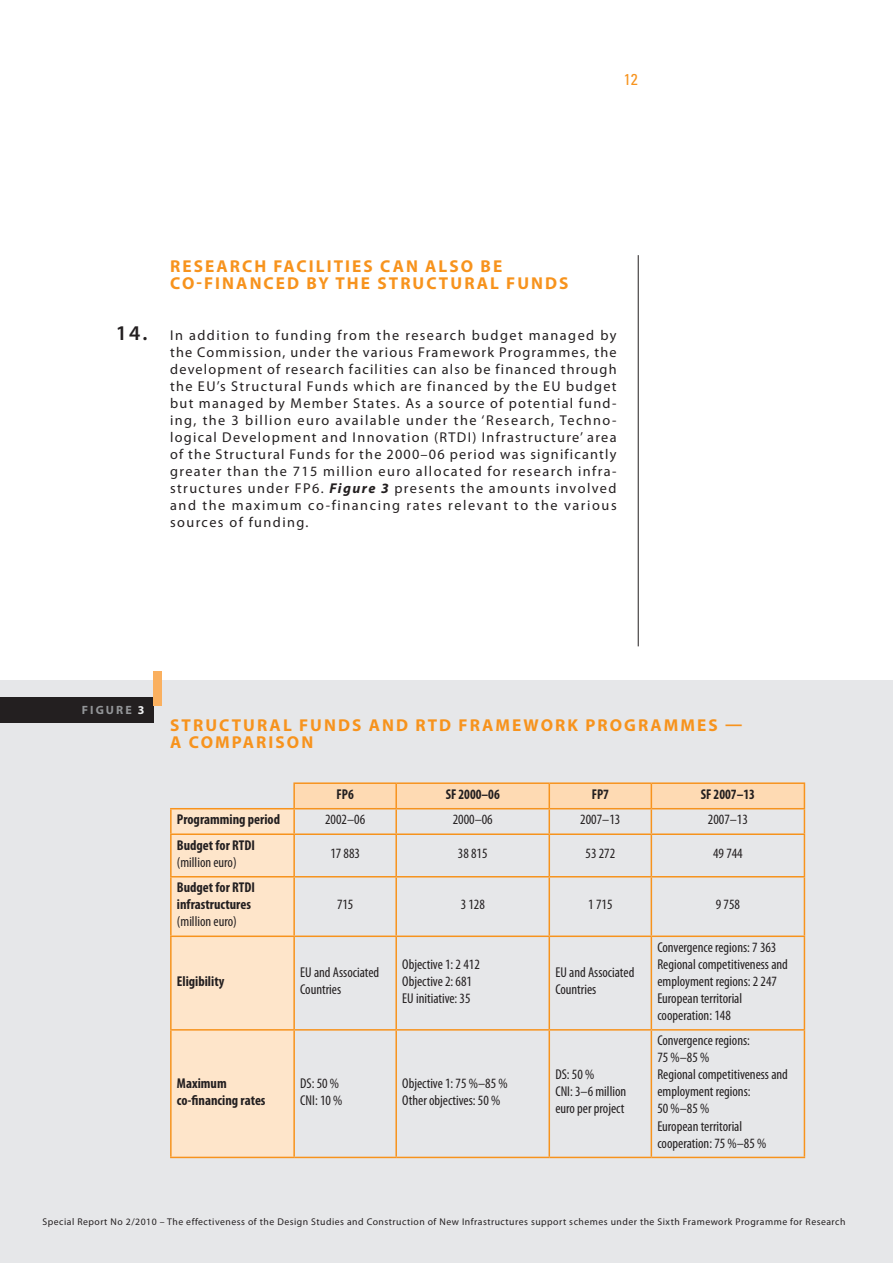
<style>
.page{position:relative;width:893px;height:1263px;background:#fff}
.page>*{position:absolute;margin:0;border:0;box-sizing:border-box;transform-origin:0 0}
.t1{font:600 21px "Myriad Pro";color:#231f20}
.t2{font:700 17.25px/17px "Myriad Pro";letter-spacing:.12em;color:#f7931d}
.t3{font:condensed 15.75px "Univers LT Std";color:#f7931d}
.t4{font:14.25px/17px "Myriad Pro";letter-spacing:.1em;color:#231f20;text-align:justify}
.t5{font:condensed 14.25px/17.1px "Myriad Pro";color:#231f20}
.t6{font:700 condensed 14.25px/17.1px "Myriad Pro";color:#231f20}
.t7{font:700 condensed 14.25px "Myriad Pro";color:#231f20;scale:.95 1}
.t8{font:700 12px "Myriad Pro";color:#939598}
.t9{font:9.75px "Myriad Pro";letter-spacing:.05em;color:#231f20}
.s1{font-weight:400;font-size:14.25px}
.s2{font-weight:700;font-style:italic}
.s3{color:#f2f3f4}
</style>
<div class="page">
<div style="left:0;top:1174px;width:893px;height:89px;background:#e6e7e9"></div>
<hr style="left:638px;top:255px;width:1px;height:391px;background:#231f20">
<div style="left:0;top:680px;width:893px;height:511px;background:#e6e7e9"></div>
<hr style="left:293px;top:782px;width:103px;height:2px;background:#f7931d">
<hr style="left:396px;top:782px;width:153px;height:2px;background:#f7931d">
<hr style="left:549px;top:782px;width:102px;height:2px;background:#f7931d">
<hr style="left:651px;top:782px;width:154px;height:2px;background:#f7931d">
<hr style="left:170px;top:809px;width:2px;height:24px;background:#f7931d">
<hr style="left:170px;top:808px;width:124px;height:1px;background:#f7931d">
<svg style="left:171px;top:783px;width:634px;height:374px"></svg>
<hr style="left:170px;top:835px;width:2px;height:41px;background:#f7931d">
<hr style="left:170px;top:937px;width:2px;height:92px;background:#f7931d">
<hr style="left:170px;top:833px;width:124px;height:2px;background:#f7931d">
<hr style="left:294px;top:833px;width:102px;height:2px;background:#f7931d">
<hr style="left:396px;top:833px;width:153px;height:2px;background:#f7931d">
<hr style="left:549px;top:833px;width:102px;height:2px;background:#f7931d">
<hr style="left:651px;top:833px;width:154px;height:2px;background:#f7931d">
<hr style="left:293px;top:835px;width:2px;height:41px;background:#f7931d">
<hr style="left:395px;top:835px;width:2px;height:41px;background:#f7931d">
<hr style="left:549px;top:835px;width:1px;height:41px;background:#f7931d">
<hr style="left:651px;top:835px;width:1px;height:41px;background:#f7931d">
<hr style="left:804px;top:835px;width:1px;height:41px;background:#f7931d">
<hr style="left:293px;top:937px;width:2px;height:92px;background:#f7931d">
<hr style="left:395px;top:937px;width:2px;height:92px;background:#f7931d">
<hr style="left:549px;top:937px;width:1px;height:92px;background:#f7931d">
<hr style="left:651px;top:937px;width:1px;height:92px;background:#f7931d">
<hr style="left:804px;top:937px;width:1px;height:92px;background:#f7931d">
<hr style="left:170px;top:877px;width:2px;height:58px;background:#f7931d">
<hr style="left:170px;top:1030px;width:2px;height:127px;background:#f7931d">
<hr style="left:170px;top:876px;width:124px;height:1px;background:#f7931d">
<hr style="left:170px;top:1029px;width:124px;height:1px;background:#f7931d">
<hr style="left:294px;top:876px;width:102px;height:1px;background:#f7931d">
<hr style="left:396px;top:876px;width:153px;height:1px;background:#f7931d">
<hr style="left:549px;top:876px;width:102px;height:1px;background:#f7931d">
<hr style="left:651px;top:876px;width:154px;height:1px;background:#f7931d">
<hr style="left:294px;top:1029px;width:102px;height:1px;background:#f7931d">
<hr style="left:396px;top:1029px;width:153px;height:1px;background:#f7931d">
<hr style="left:549px;top:1029px;width:102px;height:1px;background:#f7931d">
<hr style="left:651px;top:1029px;width:154px;height:1px;background:#f7931d">
<hr style="left:293px;top:877px;width:2px;height:58px;background:#f7931d">
<hr style="left:395px;top:877px;width:2px;height:58px;background:#f7931d">
<hr style="left:549px;top:877px;width:1px;height:58px;background:#f7931d">
<hr style="left:651px;top:877px;width:1px;height:58px;background:#f7931d">
<hr style="left:804px;top:877px;width:1px;height:58px;background:#f7931d">
<hr style="left:293px;top:1030px;width:2px;height:127px;background:#f7931d">
<hr style="left:395px;top:1030px;width:2px;height:127px;background:#f7931d">
<hr style="left:549px;top:1030px;width:1px;height:127px;background:#f7931d">
<hr style="left:651px;top:1030px;width:1px;height:127px;background:#f7931d">
<hr style="left:804px;top:1030px;width:1px;height:127px;background:#f7931d">
<hr style="left:170px;top:935px;width:124px;height:2px;background:#f7931d">
<hr style="left:170px;top:1157px;width:124px;height:1px;background:#f7931d">
<hr style="left:294px;top:935px;width:102px;height:2px;background:#f7931d">
<hr style="left:396px;top:935px;width:153px;height:2px;background:#f7931d">
<hr style="left:549px;top:935px;width:102px;height:2px;background:#f7931d">
<hr style="left:651px;top:935px;width:154px;height:2px;background:#f7931d">
<hr style="left:294px;top:1157px;width:102px;height:1px;background:#f7931d">
<hr style="left:396px;top:1157px;width:153px;height:1px;background:#f7931d">
<hr style="left:549px;top:1157px;width:102px;height:1px;background:#f7931d">
<hr style="left:651px;top:1157px;width:154px;height:1px;background:#f7931d">
<div style="left:0;top:697px;width:153px;height:26px;background:#231f20"></div>
<div style="left:153px;top:672px;width:9px;height:34px;background:#fab05f"></div>
<p class="t3" style="left:624px;top:69px;width:15px">12</p>
<p class="t2" style="left:170px;top:257px;width:400px">RESEARCH FACILITIES CAN ALSO BE<br>CO-FINANCED BY THE STRUCTURAL FUNDS</p>
<h1 class="t1" style="left:116px;top:320px;width:43px">14. <span class="s1">I</span></h1>
<p class="t4" style="left:170px;top:327px;width:448px;text-indent:5px">n addition to funding from the research budget managed by the Commission, under the various Framework Programmes, the development of research facilities can also be financed through the EU’s Structural Funds which are financed by the EU budget but managed by Member States. As a source of potential fund&shy;ing, the 3 billion euro available under the ‘Research, Techno&shy;logical Development and I nnovation (RTDI) I nfrastructure’ area of the Structural Funds for the 2000–06 period was significantly greater than the 715 million euro allocated for research infra&shy;structures under FP6. <span class="s2">Figure 3</span> presents the amounts involved and the maximum co-financing rates relevant to the various sources of funding.</p>
<p class="t8" style="left:82px;top:702px;width:64px">F IGURE <span class="s3">3</span></p>
<p class="t2" style="left:170px;top:716px;width:25px">STRUCTURA</p>
<p class="t2" style="left:283px;top:716px;width:30px">L FUNDS</p>
<p class="t2" style="left:369px;top:716px;width:14px">AND</p>
<p class="t2" style="left:415px;top:716px;width:68px">RTD FRAME</p>
<p class="t2" style="left:524px;top:716px;width:75px">WORKPRO</p>
<p class="t2" style="left:624px;top:716px;width:28px">GRAMMES</p>
<p class="t2" style="left:725px;top:716px;width:19px">—</p>
<p class="t2" style="left:170px;top:733px;width:32px">A COMPARISON</p>
<p class="t7" style="left:337px;top:785px;width:20px">FP6</p>
<p class="t7" style="left:446px;top:785px;width:59px">SF 2000–06</p>
<p class="t7" style="left:592px;top:785px;width:20px">FP7</p>
<p class="t7" style="left:701px;top:785px;width:59px">SF 2007–13</p>
<p class="t6" style="left:177px;top:811px;width:105px">Programming period</p>
<p class="t5" style="left:325px;top:811px;width:42px">2002–06</p>
<p class="t5" style="left:453px;top:811px;width:42px">2000–06</p>
<p class="t5" style="left:580px;top:811px;width:42px">2007–13</p>
<p class="t5" style="left:708px;top:811px;width:42px">2007–13</p>
<p class="t6" style="left:177px;top:836px;width:80px">Budget for RTDI</p>
<p class="t5" style="left:177px;top:853px;width:61px">(million euro)</p>
<p class="t5" style="left:330px;top:845px;width:31px">17 883</p>
<p class="t5" style="left:458px;top:845px;width:31px">38 815</p>
<p class="t5" style="left:585px;top:845px;width:31px">53 272</p>
<p class="t5" style="left:713px;top:845px;width:31px">49 744</p>
<p class="t6" style="left:177px;top:878px;width:80px">Budget for RTDI infrastructures</p>
<p class="t5" style="left:177px;top:913px;width:61px">(million euro)</p>
<p class="t5" style="left:337px;top:896px;width:18px">715</p>
<p class="t5" style="left:461px;top:896px;width:26px">3 128</p>
<p class="t5" style="left:588px;top:896px;width:26px">1 715</p>
<p class="t5" style="left:716px;top:896px;width:26px">9 758</p>
<p class="t6" style="left:177px;top:972px;width:49px">Eligibility</p>
<p class="t5" style="left:300px;top:964px;width:80px">EU and Associated<br>Countries</p>
<p class="t5" style="left:402px;top:955px;width:79px">Objective 1: 2 412<br>Objective 2: 681<br>EU initiative: 35</p>
<p class="t5" style="left:555px;top:964px;width:80px">EU and Associated<br>Countries</p>
<p class="t6" style="left:177px;top:1074px;width:90px">Maximum co-financing rates</p>
<p class="t5" style="left:300px;top:1074px;width:44px">DS: 50 %<br>CNI: 10 %</p>
<p class="t5" style="left:402px;top:1074px;width:107px">Objective 1: 75 %–85 %<br>Other objectives: 50 %</p>
<p class="t5" style="left:555px;top:1066px;width:72px">DS: 50 %<br>CNI: 3–6 million euro per project</p>
<p class="t5" style="left:657px;top:938px;width:132px">Convergence regions: 7 363<br>Regional competitiveness and employment regions: 2 247<br>European territorial cooperation: 148</p>
<p class="t5" style="left:657px;top:1032px;width:132px">Convergence regions:<br>75 %–85 %<br>Regional competitiveness and employment regions:<br>50 %–85 %<br>European territorial cooperation: 75 %–85 %</p>
<p class="t9" style="left:43px;top:1215px;width:804px">Special Report No 2/2010 – The effectiveness of the Design Studies and Construction of New I nfrastructures support schemes under the Sixth Framework Programme for Research</p>
</div>
